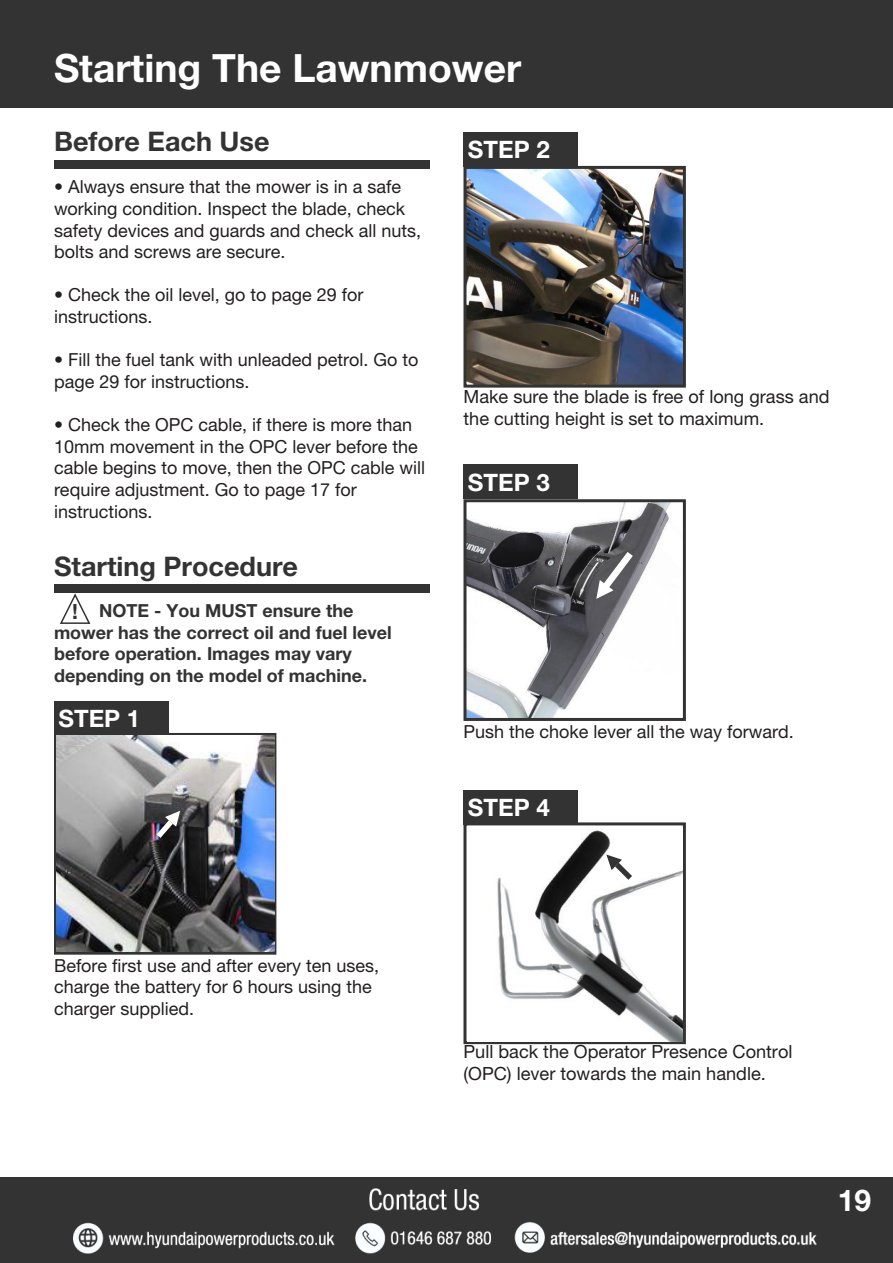
<style>
.page{position:relative;width:893px;height:1263px;background:#fff}
.page>*{position:absolute;margin:0;border:0;box-sizing:border-box;transform-origin:0 0}
.t1{font:700 39px "Helvetica Neue LT Pro";color:#fff}
.t2{font:700 30px "Helvetica Neue LT Pro";color:#fff}
.t3{font:700 27px "Helvetica Neue LT Pro";color:#323332}
.t4{font:700 24px "Helvetica Neue LT Pro";color:#fff}
.t5{font:700 21px "Helvetica Neue LT Pro";color:#323332}
.t6{font:18.15px/21.8px "Helvetica Neue LT Pro";color:#231f20}
.t7{font:18px/21.6px "Helvetica Neue LT Pro";color:#231f20}
.t8{font:700 18px "Helvetica Neue LT Pro";color:#323332}
</style>
<div class="page">
<div style="left:0;top:0;width:893px;height:107px;background:#323332"></div>
<div style="left:0;top:1178px;width:893px;height:85px;background:#323332"></div>
<img style="left:74px;top:1188px;width:743px;height:65px">
<div style="left:54px;top:585px;width:375px;height:8px;background:#323332"></div>
<svg style="left:60px;top:593px;width:31px;height:31px"></svg>
<div style="left:54px;top:160px;width:375px;height:9px;background:#323332"></div>
<div style="left:54px;top:701px;width:114px;height:34px;background:#323332"></div>
<div style="left:54px;top:733px;width:222px;height:222px;border:3px solid #323332"></div>
<img style="left:57px;top:736px;width:217px;height:215px">
<svg style="left:157px;top:811px;width:23px;height:27px"></svg>
<div style="left:463px;top:132px;width:115px;height:35px;background:#323332"></div>
<div style="left:463px;top:464px;width:115px;height:35px;background:#323332"></div>
<div style="left:463px;top:790px;width:115px;height:35px;background:#323332"></div>
<div style="left:463px;top:822px;width:223px;height:222px;border:3px solid #323332"></div>
<img style="left:468px;top:830px;width:214px;height:212px">
<svg style="left:606px;top:854px;width:26px;height:26px"></svg>
<img style="left:467px;top:503px;width:204px;height:214px">
<svg style="left:595px;top:551px;width:39px;height:48px"></svg>
<div style="left:463px;top:499px;width:223px;height:222px;border:3px solid #323332"></div>
<img style="left:467px;top:170px;width:215px;height:214px">
<div style="left:463px;top:166px;width:223px;height:222px;border:3px solid #323332"></div>
<p class="t1" style="left:54px;top:44px;width:469px">Starting The Lawnmower</p>
<p class="t3" style="left:54px;top:125px;width:217px">Before Each Use</p>
<p class="t7" style="left:54px;top:176px;width:349px">• Always ensure that the mower is in a safe</p>
<p class="t7" style="left:54px;top:198px;width:369px">working condition. Inspect the blade, check safety devices and guards and check all nuts, bolts and screws are secure.</p>
<p class="t7" style="left:54px;top:284px;width:311px">• Check the oil level, go to page 29 for</p>
<p class="t7" style="left:54px;top:306px;width:100px">instructions.</p>
<p class="t7" style="left:54px;top:349px;width:366px">• Fill the fuel tank with unleaded petrol. Go to page 29 for instructions.</p>
<p class="t7" style="left:54px;top:414px;width:373px">• Check the OPC cable, if there is more than 10mm movement in the OPC lever before the cable begins to move, then the OPC cable will require adjustment. Go to page 17 for</p>
<p class="t7" style="left:54px;top:500px;width:100px">instructions.</p>
<p class="t3" style="left:54px;top:549px;width:246px">Starting Procedure</p>
<p class="t8" style="left:99px;top:599px;width:256px">NOTE - You MUST ensure the</p>
<p class="t8" style="left:54px;top:621px;width:339px">mower has the correct oil and fuel level</p>
<p class="t8" style="left:54px;top:642px;width:299px">before operation. Images may vary</p>
<p class="t8" style="left:54px;top:664px;width:315px">depending on the model of machine.</p>
<p class="t5" style="left:72px;top:599px;width:7px">!</p>
<p class="t4" style="left:58px;top:703px;width:83px">STEP 1</p>
<p class="t4" style="left:468px;top:135px;width:83px">STEP 2</p>
<p class="t6" style="left:463px;top:385px;width:368px">Make sure the blade is free of long grass and the cutting height is set to maximum.</p>
<p class="t4" style="left:468px;top:467px;width:83px">STEP 3</p>
<p class="t7" style="left:463px;top:720px;width:332px">Push the choke lever all the way forward.</p>
<p class="t4" style="left:468px;top:793px;width:83px">STEP 4</p>
<p class="t7" style="left:54px;top:954px;width:327px">Before first use and after every ten uses, charge the battery for 6 hours using the</p>
<p class="t7" style="left:54px;top:997px;width:142px">charger supplied.</p>
<p class="t6" style="left:463px;top:1041px;width:330px">Pull back the Operator Presence Control (OPC) lever towards the main handle.</p>
<p class="t2" style="left:838px;top:1182px;width:35px">19</p>
</div>
